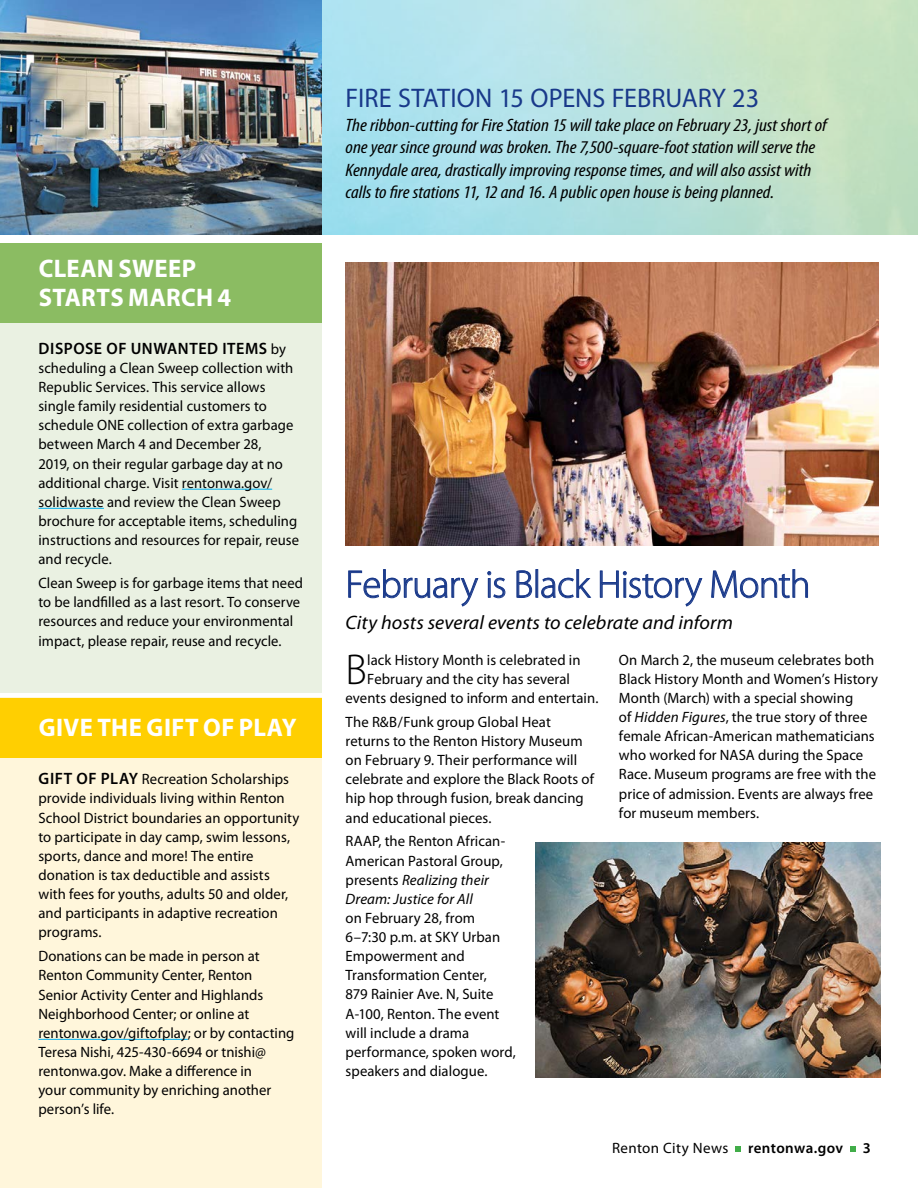
<style>
.page{position:relative;width:918px;height:1188px;background:#fff}
.page>*{position:absolute;margin:0;border:0;box-sizing:border-box;transform-origin:0 0}
.t1{font:300 43.35px "Myriad Pro";color:#000}
.t2{font:300 39px "Myriad Pro";letter-spacing:-.02em;color:#19398a}
.t3{font:27px "Myriad Pro";color:#19398a}
.t4{font:700 25.5px/28.5px "Myriad Pro";letter-spacing:.015em;color:#fff}
.t5{font:italic 19.5px "Myriad Pro";letter-spacing:.005em;color:#000}
.t6{font:italic condensed 18px/22.5px "Myriad Pro";color:#000;scale:1.12 1}
.t7{font:600 16.5px "Myriad Pro";letter-spacing:.035em;color:#000}
.t8{font:15px/19.2px "Myriad Pro";letter-spacing:.005em;color:#000}
.t9{font:15px "Myriad Pro";letter-spacing:.025em;color:#000}
.t10{font:600 15px "Myriad Pro";letter-spacing:.025em;color:#000}
.s1{font-weight:400;font-size:15px}
.s2{font-weight:600;font-size:16.5px}
.s3{font-style:italic}
</style>
<div class="page">
<img style="left:321px;top:0;width:597px;height:234px">
<svg style="left:736px;top:1146px;width:5px;height:5px"></svg>
<svg style="left:850px;top:1146px;width:5px;height:5px"></svg>
<img style="left:346px;top:262px;width:533px;height:284px">
<img style="left:536px;top:843px;width:344px;height:234px">
<div style="left:0;top:244px;width:321px;height:448px;background:#eaf1e2"></div>
<div style="left:0;top:698px;width:321px;height:490px;background:#fff6db"></div>
<img style="left:0;top:0;width:321px;height:234px">
<svg style="left:348px;top:569px;width:130px;height:38px"></svg>
<svg style="left:488px;top:572px;width:18px;height:27px"></svg>
<svg style="left:516px;top:570px;width:16px;height:28px"></svg>
<svg style="left:541px;top:569px;width:50px;height:30px"></svg>
<svg style="left:600px;top:570px;width:102px;height:37px"></svg>
<svg style="left:711px;top:569px;width:97px;height:30px"></svg>
<div style="left:0;top:243px;width:321px;height:79px;background:#8bbc62"></div>
<div style="left:0;top:698px;width:321px;height:59px;background:#ffcf01"></div>
<hr style="left:182px;top:489px;width:90px;height:1px;background:#00aeef">
<hr style="left:38px;top:508px;width:66px;height:1px;background:#00aeef">
<hr style="left:38px;top:1039px;width:150px;height:1px;background:#00aeef">
<h3 class="t4" style="left:39px;top:254px;width:194px">CLEAN SWEEP<br>STARTS MARCH 4</h3>
<p class="t7" style="left:39px;top:338px;width:249px">DISPOSE OF UNWANTED ITEMS <span class="s1">by</span></p>
<p class="t8" style="left:38px;top:358px;width:262px">scheduling a Clean Sweep collection with Republic Services. This service allows single family residential customers to schedule ONE collection of extra garbage between March 4 and December 28,<br>2019, on their regular garbage day at no additional charge. Visit rentonwa.gov/ solidwaste and review the Clean Sweep brochure for acceptable items, scheduling instructions and resources for repair, reuse and recycle.</p>
<p class="t8" style="left:38px;top:573px;width:266px">Clean Sweep is for garbage items that need to be landfilled as a last resort. To conserve resources and reduce your environmental impact, please repair, reuse and recycle.</p>
<h3 class="t4" style="left:39px;top:713px;width:259px">GIVE THE GIFT OF PLAY</h3>
<p class="t8" style="left:38px;top:769px;width:263px"><span class="s2">GIFT OF PLAY</span> Recreation Scholarships provide individuals living within Renton School District boundaries an opportunity to participate in day camp, swim lessons, sports, dance and more! The entire donation is tax deductible and assists with fees for youths, adults 50 and older, and participants in adaptive recreation programs.</p>
<p class="t8" style="left:38px;top:947px;width:257px">Donations can be made in person at Renton Community Center, Renton Senior Activity Center and Highlands Neighborhood Center; or online at rentonwa.gov/giftofplay; or by contacting Teresa Nishi, 425-430-6694 or tnishi@ rentonwa.gov. Make a difference in<br>your community by enriching another person’s life.</p>
<h3 class="t3" style="left:346px;top:81px;width:415px">FIRE STATION 15 OPENS FEBRUARY 23</h3>
<p class="t6" style="left:346px;top:113px;width:431px">The ribbon-cutting for Fire Station 15 will take place on February 23, just short of one year since ground was broken. The 7,500-square-foot station will serve the Kennydale area, drastically improving response times, and will also assist with calls to fire stations 11, 12 and 16. A public open house is being planned.</p>
<h2 class="t2" style="left:346px;top:561px;width:466px">February is Black History Month</h2>
<h3 class="t5" style="left:346px;top:610px;width:389px">City hosts several events to celebrate and inform</h3>
<p class="t8" style="left:346px;top:650px;width:254px;text-align:center">lack History Month is celebrated in<br>February and the city has several<br>events designed to inform and entertain.</p>
<p class="t8" style="left:346px;top:712px;width:250px">The R&amp;B/Funk group Global Heat returns to the Renton History Museum on February 9. Their performance will celebrate and explore the Black Roots of hip hop through fusion, break dancing and educational pieces.</p>
<p class="t8" style="left:346px;top:832px;width:161px">RAAP, the Renton African-<br>American Pastoral Group, presents <span class="s3">Realizing their<br>Dream: Justice for All</span></p>
<p class="t8" style="left:346px;top:908px;width:172px">on February 28, from<br>6–7:30 p.m. at SKY Urban<br>Empowerment and<br>Transformation Center,<br>879 Rainier Ave. N, Suite<br>A-100, Renton. The event will include a drama performance, spoken word, speakers and dialogue.</p>
<h1 class="t1" style="left:346px;top:643px;width:23px">B</h1>
<p class="t8" style="left:619px;top:650px;width:261px">On March 2, the museum celebrates both Black History Month and Women’s History Month (March) with a special showing<br>of <span class="s3">Hidden Figures</span>, the true story of three female African-American mathematicians who worked for NASA during the Space Race. Museum programs are free with the price of admission. Events are always free for museum members.</p>
<p class="t9" style="left:612px;top:1139px;width:118px">Renton City News</p>
<p class="t10" style="left:748px;top:1138px;width:96px">rentonwa.gov</p>
<p class="t10" style="left:863px;top:1138px;width:10px">3</p>
</div>
